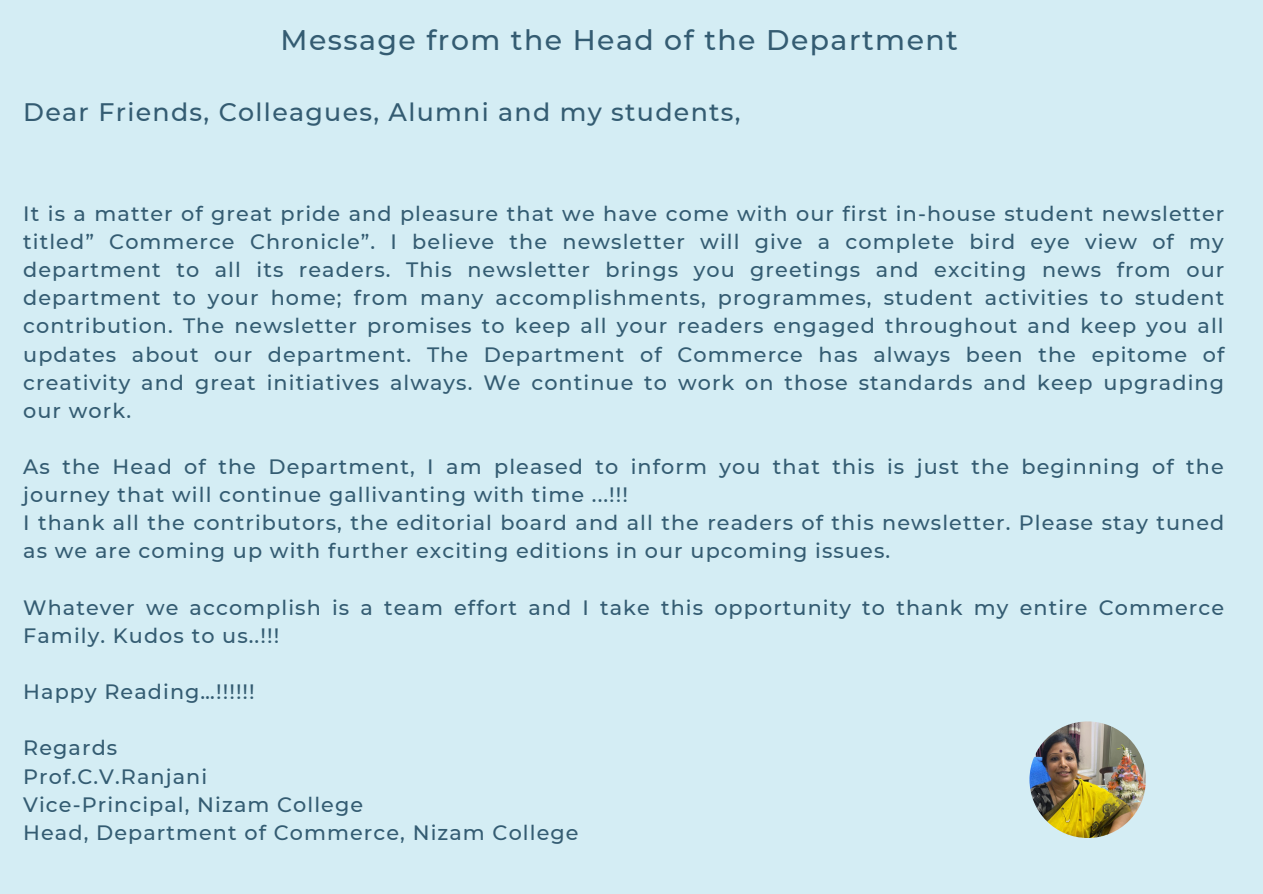
<style>
.page{position:relative;width:1263px;height:894px;background:#fff}
.page>*{position:absolute;margin:0;border:0;box-sizing:border-box;transform-origin:0 0}
.t1{font:500 28.35px "Montserrat";letter-spacing:.05em;color:#345c72}
.t2{font:500 25.2px "Montserrat";letter-spacing:.05em;color:#345c72}
.t3{font:500 20.7px/28px "Montserrat";letter-spacing:.05em;color:#345c72}
</style>
<div class="page">
<div style="left:0;top:0;width:1263px;height:893px;background:#d4edf4"></div>
<img style="left:1029px;top:721px;width:117px;height:116px;border-radius:50%">
<h1 class="t1" style="left:281px;top:22px;width:679px">Message from the Head of the Department</h1>
<p class="t2" style="left:23px;top:96px;width:719px">Dear Friends, Colleagues, Alumni and my students,</p>
<p class="t3" style="left:23px;top:199px;width:1203px;text-align:justify">It is a matter of great pride and pleasure that we have come with our first in-house student newsletter titled” Commerce Chronicle”. I believe the newsletter will give a complete bird eye view of my department to all its readers. This newsletter brings you greetings and exciting news from our department to your home; from many accomplishments, programmes, student activities to student contribution. The newsletter promises to keep all your readers engaged throughout and keep you all updates about our department. The Department of Commerce has always been the epitome of creativity and great initiatives always. We continue to work on those standards and keep upgrading our work.</p>
<p class="t3" style="left:23px;top:452px;width:1202px">As the Head of the Department, I am pleased to inform you that this is just the beginning of the journey that will continue gallivanting with time ...!!!<br>I thank all the contributors, the editorial board and all the readers of this newsletter. Please stay tuned as we are coming up with further exciting editions in our upcoming issues.</p>
<p class="t3" style="left:23px;top:593px;width:1202px">Whatever we accomplish is a team effort and I take this opportunity to thank my entire Commerce<br>Family. Kudos to us..!!!</p>
<p class="t3" style="left:23px;top:677px;width:233px">Happy Reading…!!!!!!</p>
<p class="t3" style="left:23px;top:733px;width:557px">Regards<br>Prof.C.V.Ranjani<br>Vice-Principal, Nizam College<br>Head, Department of Commerce, Nizam College</p>
</div>
